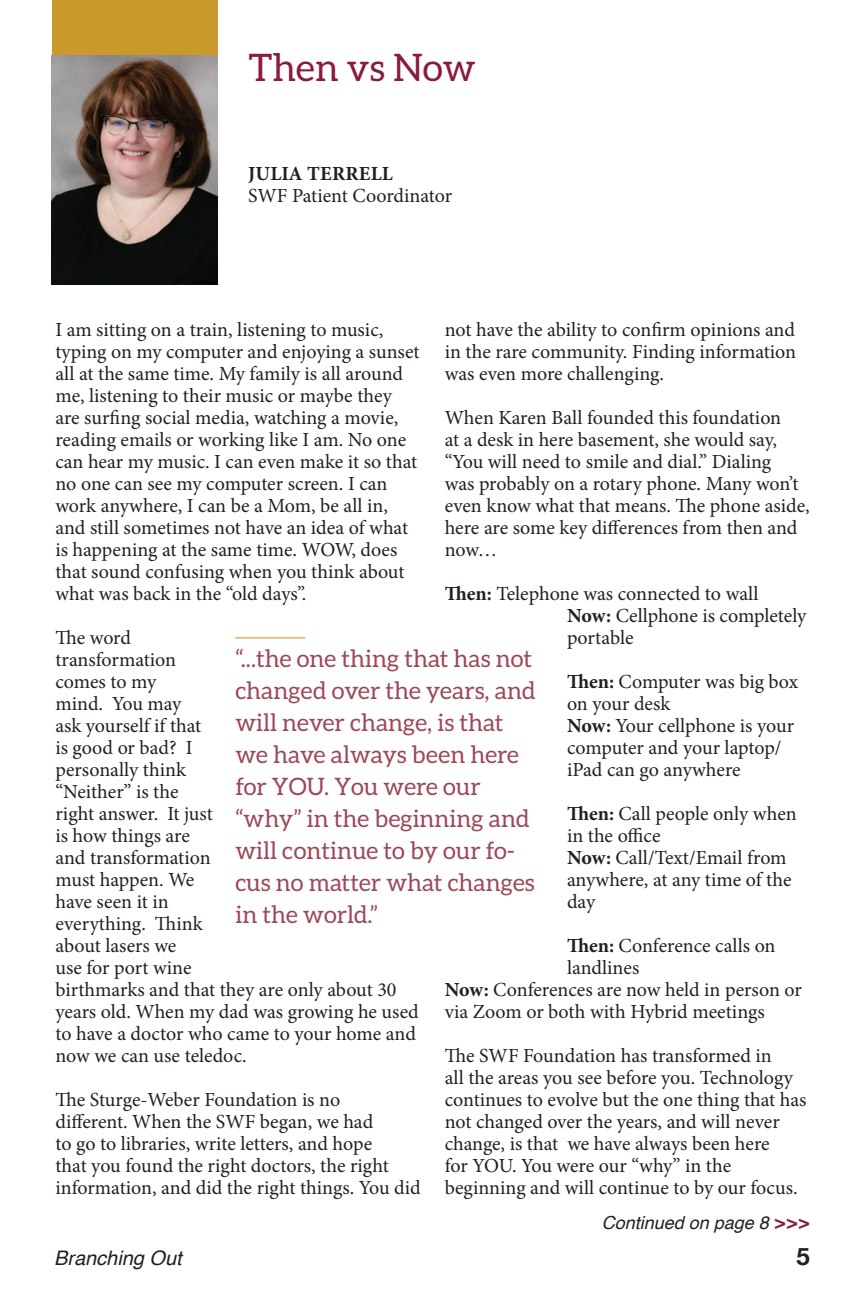
<style>
.page{position:relative;width:864px;height:1296px;background:#fff}
.page>*{position:absolute;margin:0;border:0;box-sizing:border-box;transform-origin:0 0}
.t1{font:38px "Aleo";color:#8a1b40}
.t2{font:700 28px "Helvetica Neue";color:#d3ab51}
.t3{font:24px/32px "Aleo";color:#9c4857}
.t4{font:700 24px "Helvetica Neue";color:#231f20}
.t5{font:20px/22px "Minion Pro";letter-spacing:-.005em;color:#231f20}
.t6{font:italic 20px "Helvetica";color:#231f20}
.t7{font:700 20px "Minion Pro";letter-spacing:.01em;color:#231f20}
.t8{font:italic 18px "Helvetica";color:#231f20}
.s1{font-weight:700}
.s2{font-family:"Helvetica Neue";font-weight:700;font-style:normal;font-size:20px;color:#8a1b40}
</style>
<div class="page">
<div style="left:52px;top:0;width:166px;height:55px;background:#c9992b"></div>
<img style="left:52px;top:55px;width:166px;height:229px">
<h1 class="t1" style="left:249px;top:46px;width:229px">Then vs Now</h1>
<p class="t7" style="left:248px;top:160px;width:146px">JULIA TERRELL</p>
<p class="t5" style="left:248px;top:185px;width:206px">SWF Patient Coordinator</p>
<p class="t5" style="left:445px;top:318px;width:353px;text-align:justify">not have the ability to confirm opinions and in the rare community. Finding information was even more challenging.</p>
<p class="t5" style="left:445px;top:406px;width:366px">When Karen Ball founded this foundation<br>at a desk in here basement, she would say, “You will need to smile and dial.” Dialing<br>was probably on a rotary phone. Many won’t even know what that means. The phone aside, here are some key differences from then and now…</p>
<p class="t5" style="left:567px;top:582px;width:241px;text-indent:-122px"><span class="s1">Then:</span> Telephone was connected to wall<br><span class="s1">Now:</span> Cellphone is completely portable</p>
<p class="t5" style="left:567px;top:670px;width:233px"><span class="s1">Then:</span> Computer was big box on your desk<br><span class="s1">Now:</span> Your cellphone is your computer and your laptop/ iPad can go anywhere</p>
<p class="t5" style="left:567px;top:802px;width:231px"><span class="s1">Then:</span> Call people only when in the office<br><span class="s1">Now:</span> Call/Text/Email from anywhere, at any time of the day</p>
<p class="t5" style="left:567px;top:934px;width:210px"><span class="s1">Then:</span> Conference calls on</p>
<p class="t5" style="left:567px;top:956px;width:74px">landlines</p>
<p class="t5" style="left:445px;top:978px;width:359px"><span class="s1">Now:</span> Conferences are now held in person or</p>
<p class="t5" style="left:445px;top:1000px;width:322px">via Zoom or both with Hybrid meetings</p>
<p class="t5" style="left:445px;top:1044px;width:363px">The SWF Foundation has transformed in<br>all the areas you see before you. Technology continues to evolve but the one thing that has not changed over the years, and will never change, is that we have always been here<br>for YOU. You were our “why” in the beginning and will continue to by our focus.</p>
<p class="t8" style="left:602px;top:1209px;width:210px">Continued on page 8 <span class="s2">&gt;&gt;&gt;</span></p>
<p class="t5" style="left:55px;top:318px;width:366px">I am sitting on a train, listening to music, typing on my computer and enjoying a sunset all at the same time. My family is all around me, listening to their music or maybe they are surfing social media, watching a movie, reading emails or working like I am. No one can hear my music. I can even make it so that no one can see my computer screen. I can work anywhere, I can be a Mom, be all in, and still sometimes not have an idea of what is happening at the same time. WOW, does that sound confusing when you think about what was back in the “old days”.</p>
<p class="t5" style="left:55px;top:626px;width:365px">The word<br>transformation<br>comes to my<br>mind. You may<br>ask yourself if that<br>is good or bad? I<br>personally think<br>“Neither” is the<br>right answer. It just<br>is how things are<br>and transformation<br>must happen. We<br>have seen it in<br>everything. Think<br>about lasers we<br>use for port wine<br>birthmarks and that they are only about 30 years old. When my dad was growing he used to have a doctor who came to your home and now we can use teledoc.</p>
<p class="t5" style="left:55px;top:1088px;width:367px">The Sturge-Weber Foundation is no<br>different. When the SWF began, we had<br>to go to libraries, write letters, and hope<br>that you found the right doctors, the right information, and did the right things. You did</p>
<h2 class="t2" style="left:235px;top:603px;width:71px">_____</h2>
<p class="t3" style="left:235px;top:642px;width:302px">“...the one thing that has not changed over the years, and will never change, is that we have always been here for YOU. You were our “why” in the beginning and will continue to by our fo&shy;cus no matter what changes in the world.”</p>
<p class="t6" style="left:54px;top:1243px;width:129px">Branching Out</p>
<p class="t4" style="left:797px;top:1238px;width:15px">5</p>
</div>
